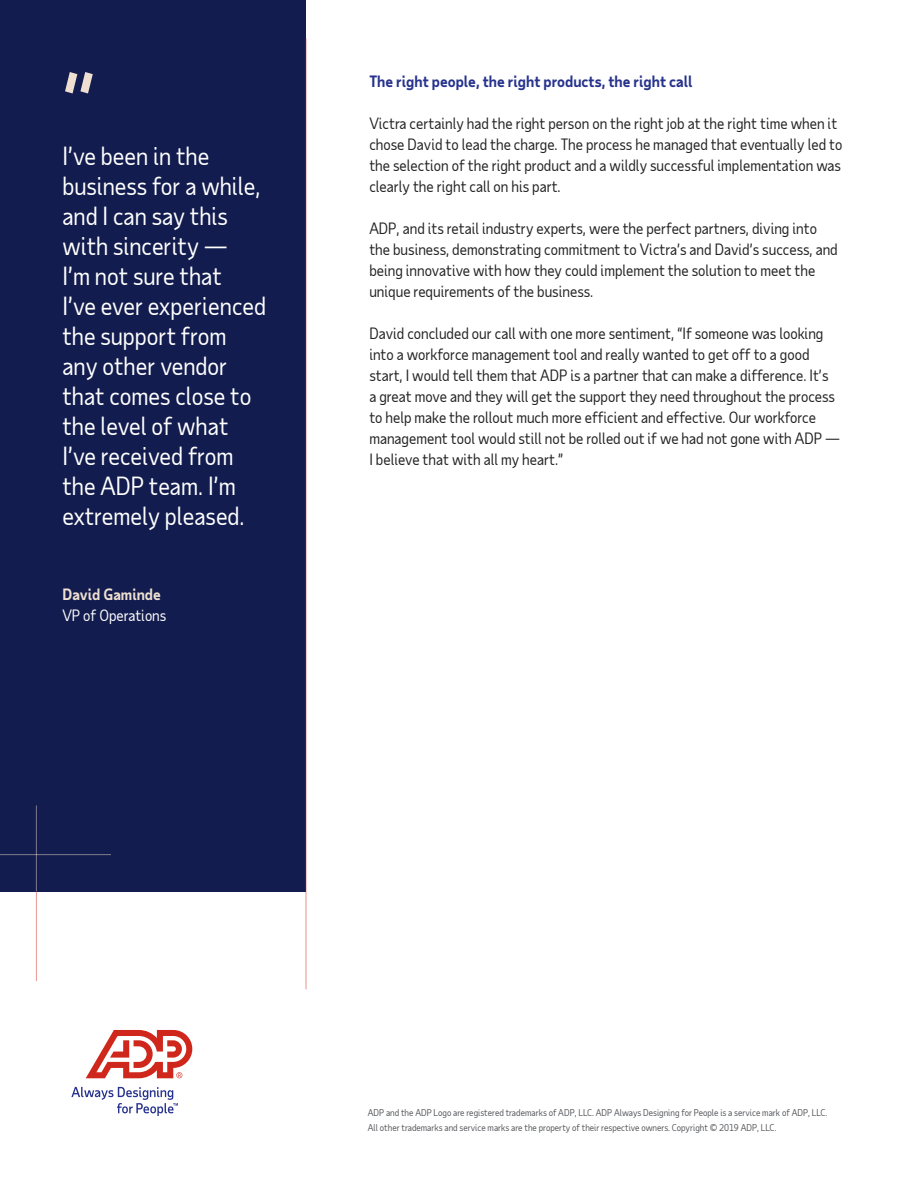
<style>
.page{position:relative;width:918px;height:1188px;background:#fff}
.page>*{position:absolute;margin:0;border:0;box-sizing:border-box;transform-origin:0 0}
.Accent_-_quote{font:24px/30px "Taub Sans";color:#fff}
.Body{font:15px/21px "Taub Sans";color:#222}
.Second-level_heading{font:700 15px "Taub Sans";color:#26328c}
.Accent_-_quote-2{font:15px/21px "Taub Sans";color:#fff}
.t1{font:9px "Taub Sans";color:#54565a}
.s1{font-weight:700;color:#efdfd1}
</style>
<div class="page">
<div style="left:0;top:0;width:306px;height:891px;background:#121c4e"></div>
<svg style="left:65px;top:72px;width:28px;height:21px"></svg>
<hr style="left:306px;top:38px;width:1px;height:951px;background:#d0271d">
<hr style="left:36px;top:891px;width:1px;height:90px;background:#d0271d">
<hr style="left:0;top:854px;width:111px;height:1px;background:#efdfd1">
<hr style="left:36px;top:806px;width:1px;height:85px;background:#efdfd1">
<svg style="left:86px;top:1030px;width:106px;height:48px"></svg>
<svg style="left:71px;top:1087px;width:107px;height:29px"></svg>
<p class="Accent_-_quote" style="left:62px;top:141px;width:205px">I’ve been in the business for a while, and I can say this with sincerity —<br>I’m not sure that<br>I’ve ever experienced the support from any other vendor that comes close to the level of what<br>I’ve received from the ADP team. I’m extremely pleased.</p>
<p class="Accent_-_quote-2" style="left:62px;top:584px;width:105px"><span class="s1">David Gaminde<br></span>VP of Operations</p>
<p class="Second-level_heading" style="left:369px;top:72px;width:325px">The right people, the right products, the right call</p>
<p class="Body" style="left:369px;top:113px;width:475px">Victra certainly had the right person on the right job at the right time when it chose David to lead the charge. The process he managed that eventually led to the selection of the right product and a wildly successful implementation was clearly the right call on his part.</p>
<p class="Body" style="left:369px;top:218px;width:470px">ADP, and its retail industry experts, were the perfect partners, diving into the business, demonstrating commitment to Victra’s and David’s success, and being innovative with how they could implement the solution to meet the unique requirements of the business.</p>
<p class="Body" style="left:369px;top:323px;width:472px">David concluded our call with one more sentiment, “If someone was looking into a workforce management tool and really wanted to get off to a good start, I would tell them that ADP is a partner that can make a difference. It’s<br>a great move and they will get the support they need throughout the process to help make the rollout much more efficient and effective. Our workforce management tool would still not be rolled out if we had not gone with ADP — I believe that with all my heart.”</p>
<p class="t1" style="left:368px;top:1107px;width:461px">ADP and the ADP Logo are registered trademarks of ADP, LLC. ADP Always Designing for People is a service mark of ADP, LLC.</p>
<p class="t1" style="left:368px;top:1122px;width:410px">All other trademarks and service marks are the property of their respective owners. Copyright © 2019 ADP, LLC.</p>
</div>
